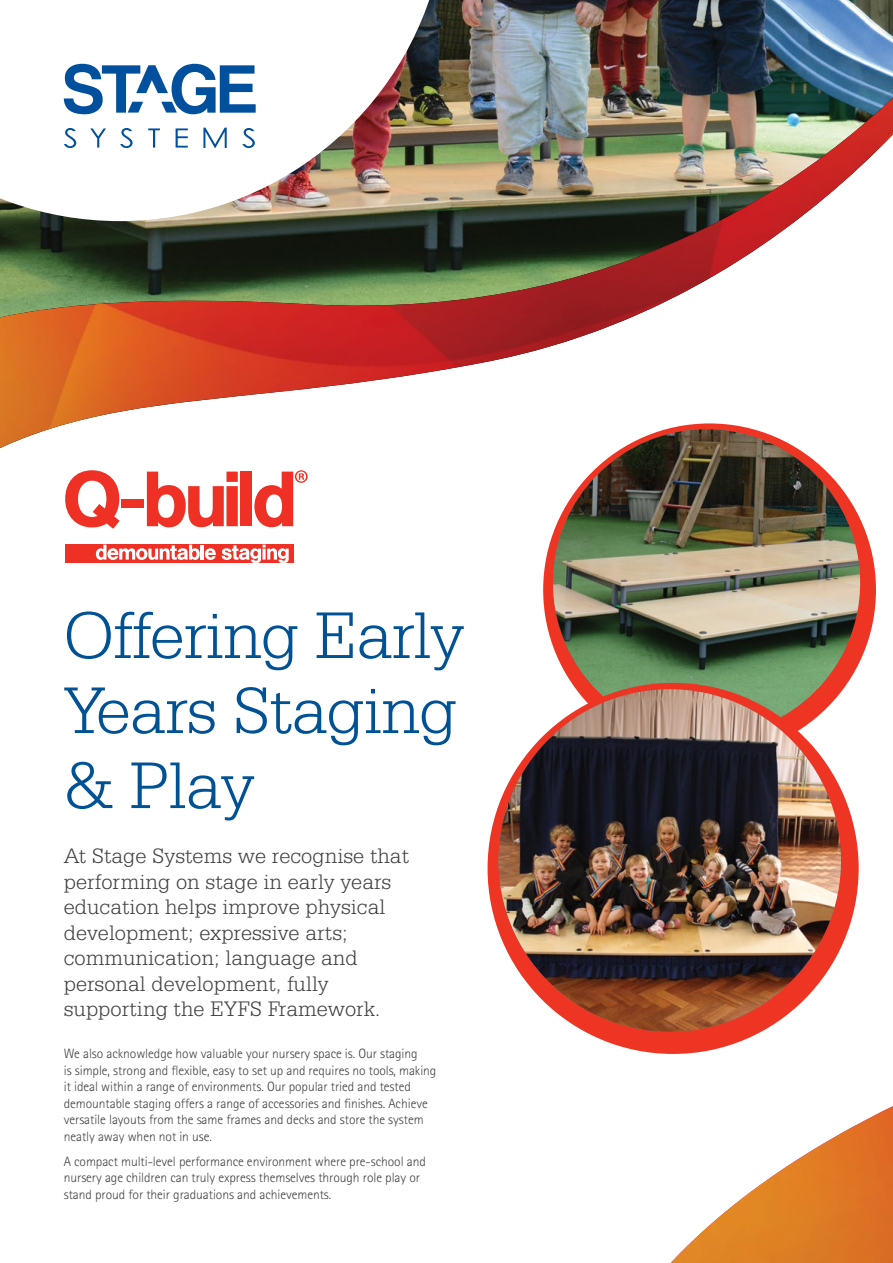
<style>
.page{position:relative;width:893px;height:1263px;background:#fff}
.page>*{position:absolute;margin:0;border:0;box-sizing:border-box;transform-origin:0 0}
.t1{font:300 70.5px/75px "Serifa BT";letter-spacing:-.02em;color:#005295;text-align:justify}
.t2{font:300 22.5px/25.5px "Serifa BT";color:#414042}
.t3{font:300 13.5px/16.5px "Rotis Sans Serif";letter-spacing:-.005em;color:#414042}
</style>
<div class="page">
<img style="left:121px;top:0;width:772px;height:513px">
<img style="left:0;top:98px;width:893px;height:350px">
<div style="left:543px;top:423px;width:333px;height:333px;background:#ee3524;border-radius:50%"></div>
<img style="left:553px;top:429px;width:307px;height:307px;border-radius:154px">
<img style="left:0;top:0;width:438px;height:221px">
<div style="left:488px;top:683px;width:371px;height:371px;background:#ee3524;border-radius:50%"></div>
<img style="left:498px;top:689px;width:343px;height:343px;border-radius:171px">
<img style="left:564px;top:708px;width:295px;height:555px">
<img style="left:671px;top:1106px;width:222px;height:157px">
<svg style="left:64px;top:64px;width:192px;height:50px"></svg>
<svg style="left:176px;top:128px;width:12px;height:20px"></svg>
<svg style="left:148px;top:128px;width:12px;height:20px"></svg>
<svg style="left:90px;top:128px;width:16px;height:20px"></svg>
<svg style="left:64px;top:128px;width:12px;height:20px"></svg>
<svg style="left:203px;top:128px;width:24px;height:20px"></svg>
<svg style="left:120px;top:128px;width:13px;height:20px"></svg>
<svg style="left:242px;top:128px;width:13px;height:20px"></svg>
<svg style="left:65px;top:470px;width:55px;height:59px"></svg>
<div style="left:122px;top:499px;width:22px;height:9px;background:#ee3124"></div>
<svg style="left:147px;top:472px;width:91px;height:55px"></svg>
<div style="left:241px;top:472px;width:11px;height:54px;background:#ee3124"></div>
<div style="left:65px;top:545px;width:228px;height:18px;background:#ee3124"></div>
<svg style="left:96px;top:545px;width:120px;height:15px"></svg>
<svg style="left:222px;top:545px;width:67px;height:18px"></svg>
<svg style="left:254px;top:470px;width:54px;height:57px"></svg>
<h1 class="t1" style="left:64px;top:597px;width:402px">Offering Early Years Staging &amp; Play</h1>
<h2 class="t2" style="left:64px;top:843px;width:347px">At Stage Systems we recognise that performing on stage in early years education helps improve physical development; expressive arts; communication; language and personal development, fully supporting the EYFS Framework.</h2>
<p class="t3" style="left:64px;top:1045px;width:374px">We also acknowledge how valuable your nursery space is. Our staging<br>is simple, strong and flexible, easy to set up and requires no tools, making it ideal within a range of environments. Our popular tried and tested demountable staging offers a range of accessories and finishes. Achieve versatile layouts from the same frames and decks and store the system neatly away when not in use.</p>
<p class="t3" style="left:64px;top:1153px;width:364px">A compact multi-level performance environment where pre-school and nursery age children can truly express themselves through role play or stand proud for their graduations and achievements.</p>
</div>
